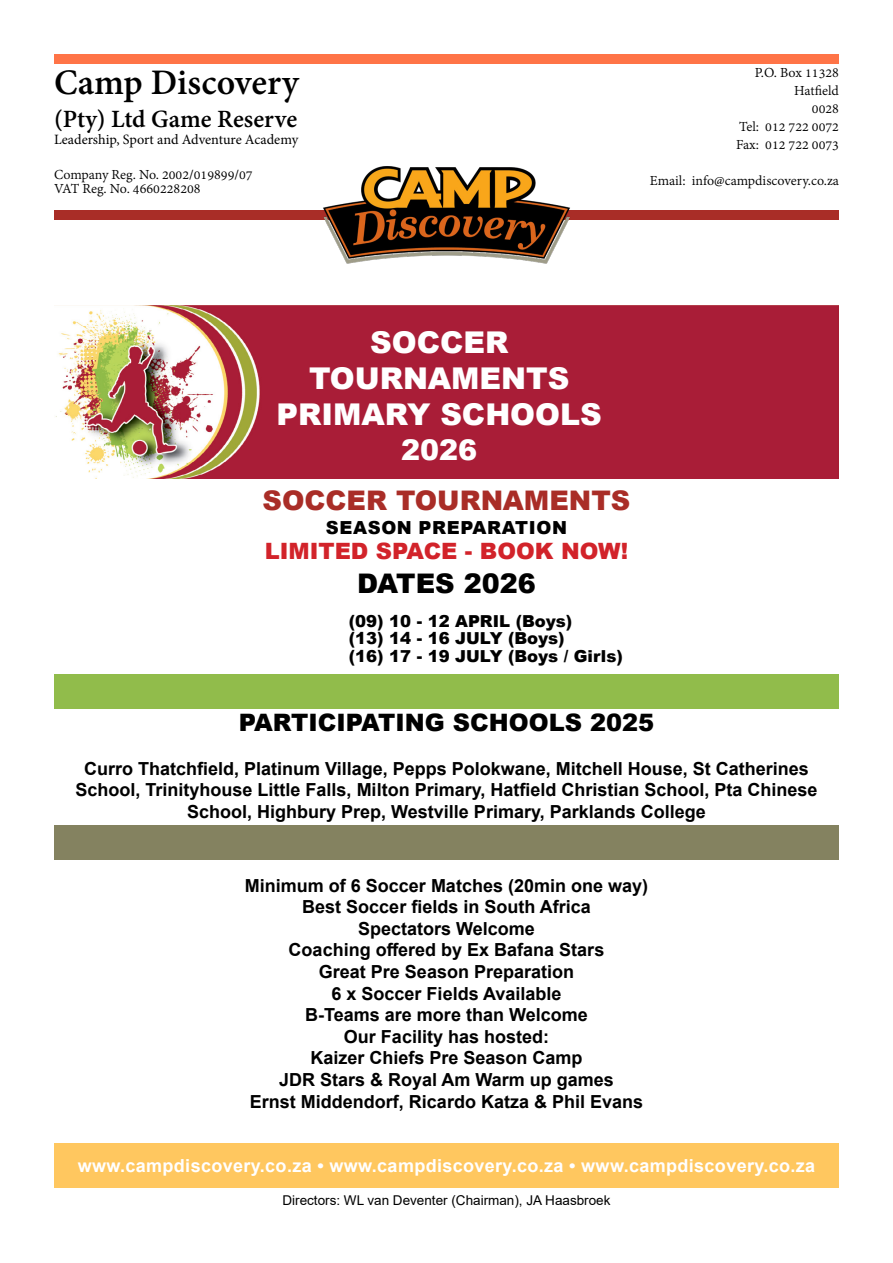
<style>
.page{position:relative;width:893px;height:1263px;background:#fff}
.page>*{position:absolute;margin:0;border:0;box-sizing:border-box;transform-origin:0 0}
.t1{font:700 39px "Adobe Devanagari";color:#000}
.t2{font:900 30px/36px "Arial";color:#fff;text-align:center}
.t3{font:900 28.5px "Arial";color:#fff}
.t4{font:700 27px "Adobe Devanagari";color:#000}
.t5{font:900 27px "Arial";color:#a92d27}
.t6{font:900 27px "Arial";color:#000}
.t7{font:900 24px "Arial";color:#000}
.t8{font:900 22.5px "Arial";color:#d2232a}
.t9{font:700 18px/21.6px "Arial";color:#000;text-align:center}
.t10{font:700 18px "Arial";letter-spacing:.02em;color:#fff}
.t11{font:900 18px "Arial";letter-spacing:.035em;color:#000}
.t12{font:900 16.5px/16.5px "Arial";color:#000}
.t13{font:15px/18px "Adobe Devanagari";color:#000;text-align:right}
.t14{font:14.25px "Minion Pro";letter-spacing:-.005em;color:#000}
.t15{font:13.5px "Arial";color:#000}
</style>
<div class="page">
<div style="left:54px;top:54px;width:785px;height:9px;background:#ff7447"></div>
<div style="left:54px;top:825px;width:785px;height:35px;background:#848260"></div>
<div style="left:54px;top:674px;width:785px;height:35px;background:#91bc4b"></div>
<div style="left:54px;top:1143px;width:785px;height:44px;background:#ffc75f"></div>
<div style="left:54px;top:210px;width:785px;height:9px;background:#a92d27"></div>
<img style="left:302px;top:166px;width:289px;height:98px">
<img style="left:55px;top:305px;width:784px;height:173px">
<h1 class="t1" style="left:54px;top:60px;width:247px">Camp Discovery</h1>
<h3 class="t4" style="left:54px;top:103px;width:245px">(Pty) Ltd Game Reserve</h3>
<p class="t14" style="left:54px;top:130px;width:246px">Leadership, Sport and Adventure Academy</p>
<p class="t13" style="left:54px;top:169px;width:200px;line-height:13.5px;text-align:left">Company Reg. No. 2002/019899/07<br>VAT Reg. No. 4660228208</p>
<p class="t13" style="left:736px;top:65px;width:104px">P.O. Box 11328<br>Hatfield<br>0028<br>Tel: 012 722 0072<br>Fax: 012 722 0073</p>
<p class="t13" style="left:650px;top:173px;width:191px">Email: info@campdiscovery.co.za</p>
<h2 class="t2" style="left:277px;top:324px;width:327px">SOCCER<br>TOURNAMENTS<br>PRIMARY SCHOOLS</h2>
<h3 class="t3" style="left:401px;top:429px;width:78px">2026</h3>
<h3 class="t5" style="left:263px;top:481px;width:369px">SOCCER TOURNAMENTS</h3>
<p class="t11" style="left:326px;top:514px;width:243px">SEASON PREPARATION</p>
<p class="t8" style="left:265px;top:535px;width:365px">LIMITED SPACE - BOOK NOW!</p>
<h3 class="t6" style="left:357px;top:564px;width:180px">DATES 2026</h3>
<p class="t12" style="left:349px;top:613px;width:225px">(09) 10 - 12 APRIL (Boys) (13) 14 - 16 JULY (Boys)</p>
<p class="t12" style="left:349px;top:647px;width:276px">(16) 17 - 19 JULY (Boys / Girls)</p>
<h3 class="t7" style="left:239px;top:705px;width:417px">PARTICIPATING SCHOOLS 2025</h3>
<p class="t9" style="left:76px;top:758px;width:743px">Curro Thatchfield, Platinum Village, Pepps Polokwane, Mitchell House, St Catherines<br>School, Trinityhouse Little Falls, Milton Primary, Hatfield Christian School, Pta Chinese<br>School, Highbury Prep, Westville Primary, Parklands College</p>
<p class="t9" style="left:245px;top:875px;width:405px">Minimum of 6 Soccer Matches (20min one way)<br>Best Soccer fields in South Africa<br>Spectators Welcome<br>Coaching offered by Ex Bafana Stars<br>Great Pre Season Preparation<br>6 x Soccer Fields Available<br>B-Teams are more than Welcome<br>Our Facility has hosted:<br>Kaizer Chiefs Pre Season Camp<br>JDR Stars &amp; Royal Am Warm up games<br>Ernst Middendorf, Ricardo Katza &amp; Phil Evans</p>
<p class="t10" style="left:78px;top:1153px;width:739px">www.campdiscovery.co.za • www.campdiscovery.co.za • www.campdiscovery.co.za</p>
<p class="t15" style="left:282px;top:1191px;width:330px">Directors: WL van Deventer (Chairman), JA Haasbroek</p>
</div>
